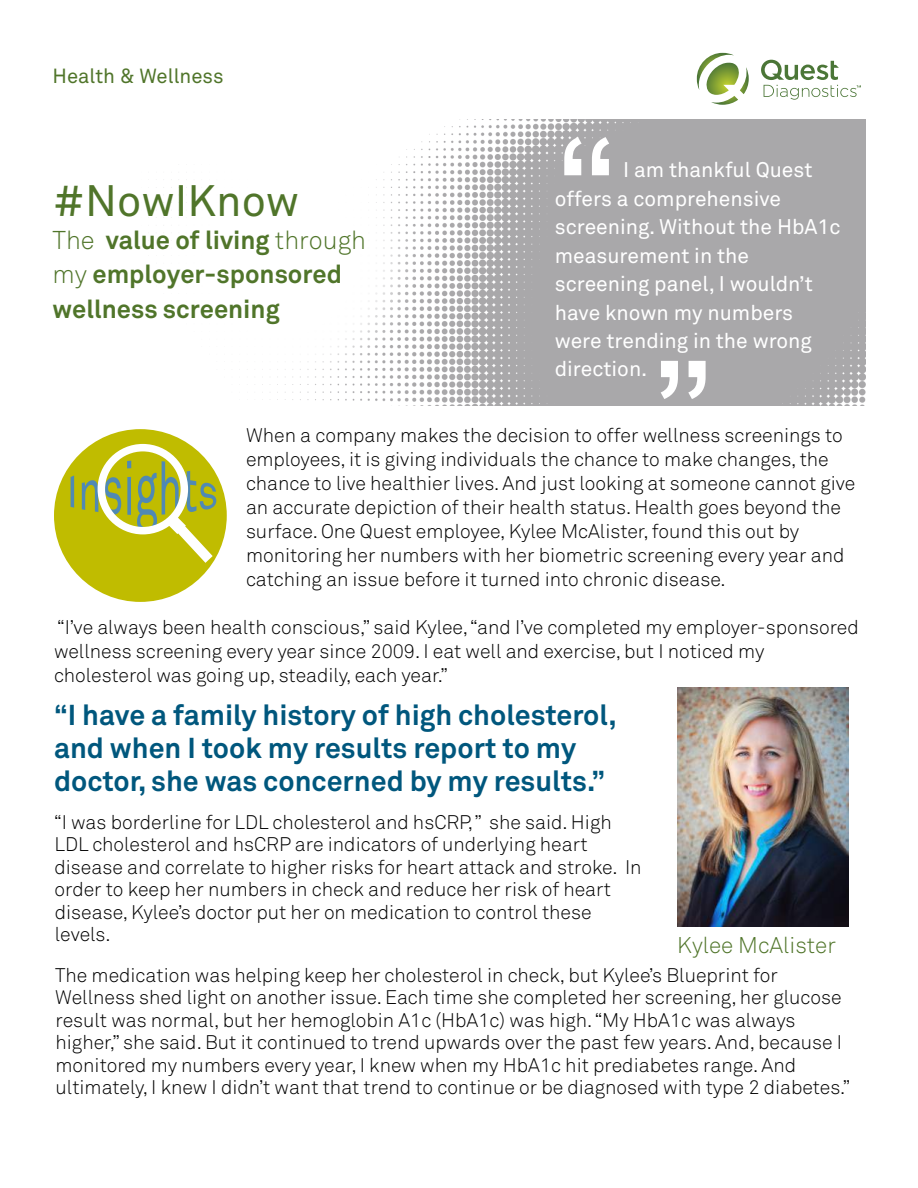
<style>
.page{position:relative;width:918px;height:1188px;background:#fff}
.page>*{position:absolute;margin:0;border:0;box-sizing:border-box;transform-origin:0 0}
.t1{font:139.5px "Akkurat Pro";color:#fff}
.t2{font:43.5px "Akkurat Pro";color:#50752a}
.t3{font:700 28.5px/33px "Akkurat Pro";color:#00577d}
.t4{font:700 25.5px/34.5px "Akkurat Pro";color:#50752a}
.t5{font:300 22.5px "Akkurat Pro";color:#50752a}
.t6{font:21px/28.5px "Akkurat Pro";color:#fff}
.t7{font:20.25px "Akkurat Pro";color:#50752a}
.t8{font:300 19.5px/22.5px "Akkurat Pro";color:#000}
.s1{font-weight:300}
</style>
<div class="page">
<svg style="left:761px;top:60px;width:100px;height:40px"></svg>
<img style="left:711px;top:68px;width:38px;height:37px">
<img style="left:707px;top:63px;width:32px;height:32px">
<img style="left:697px;top:53px;width:37px;height:37px">
<img style="left:677px;top:687px;width:171px;height:240px">
<div style="left:54px;top:429px;width:173px;height:173px;background:#c0bc00;border-radius:50%"></div>
<svg style="left:71px;top:475px;width:3px;height:33px"></svg>
<svg style="left:82px;top:480px;width:16px;height:32px"></svg>
<svg style="left:104px;top:477px;width:17px;height:38px"></svg>
<svg style="left:127px;top:461px;width:4px;height:54px"></svg>
<div style="left:98px;top:444px;width:90px;height:90px;border:8px solid #fff;border-radius:50%"></div>
<svg style="left:137px;top:461px;width:79px;height:102px"></svg>
<svg style="left:449px;top:119px;width:417px;height:287px;background:#afaeb0"></svg>
<img style="left:163px;top:126px;width:285px;height:280px">
<p class="t7" style="left:53px;top:64px;width:173px">Health &amp; Wellness</p>
<h2 class="t2" style="left:53px;top:175px;width:248px">#NowIKnow</h2>
<h3 class="t4" style="left:53px;top:222px;width:315px"><span class="s1">The</span> value of living <span class="s1">through my</span> employer-sponsored wellness screening</h3>
<h1 class="t1" style="left:553px;top:107px;width:67px">“</h1>
<p class="t6" style="left:555px;top:156px;width:288px;text-indent:68px">I am thankful Quest offers a comprehensive screening. Without the HbA1c measurement in the screening panel, I wouldn’t have known my numbers were trending in the wrong direction.</p>
<h1 class="t1" style="left:650px;top:329px;width:66px">”</h1>
<p class="t8" style="left:246px;top:423px;width:611px;line-height:24px">When a company makes the decision to offer wellness screenings to employees, it is giving individuals the chance to make changes, the chance to live healthier lives. And just looking at someone cannot give an accurate depiction of their health status. Health goes beyond the surface. One Quest employee, Kylee McAlister, found this out by monitoring her numbers with her biometric screening every year and catching an issue before it turned into chronic disease.</p>
<p class="t8" style="left:54px;top:615px;width:806px;line-height:24px">“I’ve always been health conscious,” said Kylee, “and I’ve completed my employer-sponsored wellness screening every year since 2009. I eat well and exercise, but I noticed my cholesterol was going up, steadily, each year.”</p>
<h3 class="t3" style="left:54px;top:698px;width:564px">“I have a family history of high cholesterol, and when I took my results report to my doctor, she was concerned by my results.”</h3>
<p class="t8" style="left:54px;top:811px;width:589px">“I was borderline for LDL cholesterol and hsCRP,” she said. High LDL cholesterol and hsCRP are indicators of underlying heart disease and correlate to higher risks for heart attack and stroke. In order to keep her numbers in check and reduce her risk of heart disease, Kylee’s doctor put her on medication to control these levels.</p>
<p class="t8" style="left:55px;top:964px;width:797px">The medication was helping keep her cholesterol in check, but Kylee’s Blueprint for Wellness shed light on another issue. Each time she completed her screening, her glucose result was normal, but her hemoglobin A1c (HbA1c) was high. “My HbA1c was always higher,” she said. But it continued to trend upwards over the past few years. And, because I monitored my numbers every year, I knew when my HbA1c hit prediabetes range. And ultimately, I knew I didn’t want that trend to continue or be diagnosed with type 2 diabetes.”</p>
<p class="t5" style="left:677px;top:932px;width:160px">Kylee McAlister</p>
</div>
